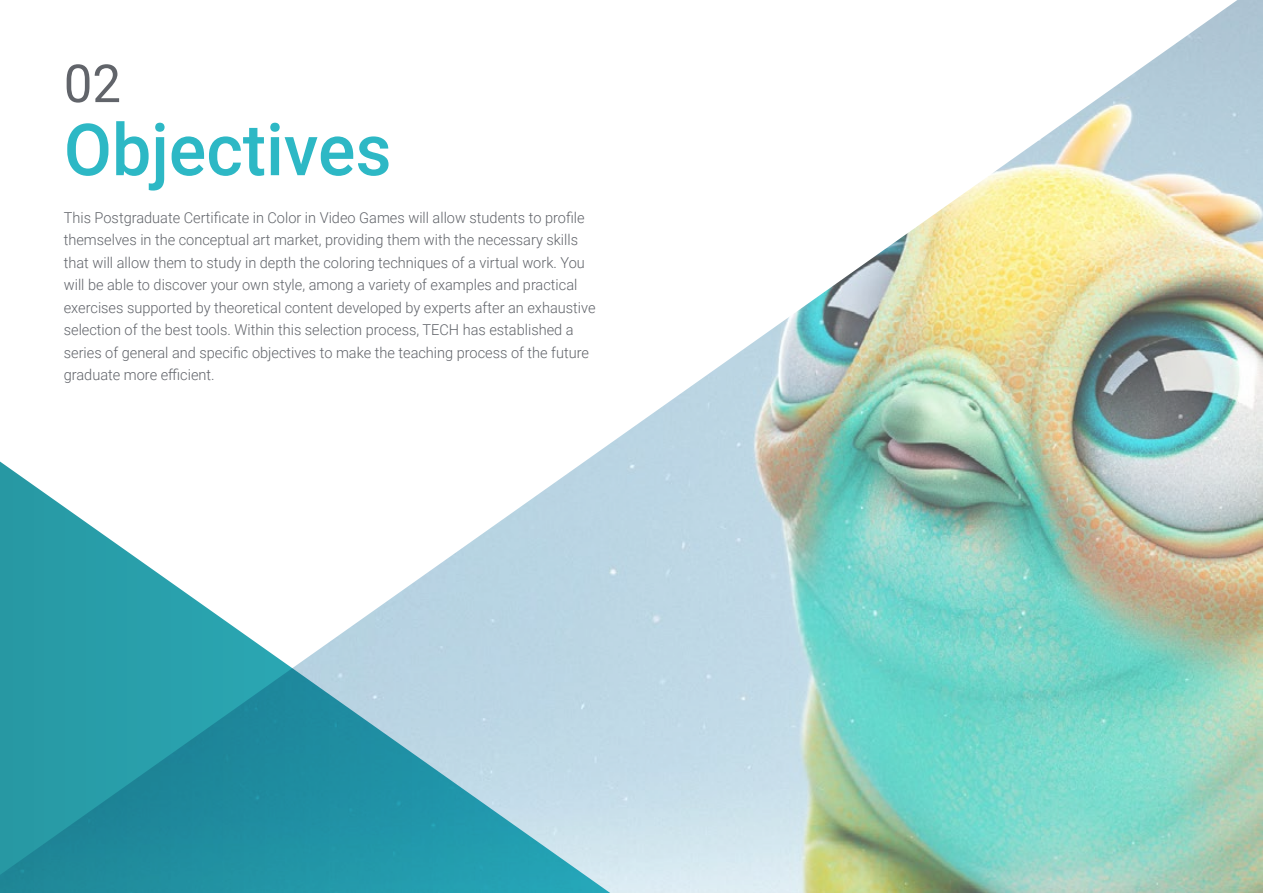
<style>
.page{position:relative;width:1263px;height:893px;background:#fff}
.page>*{position:absolute;margin:0;border:0;box-sizing:border-box;transform-origin:0 0}
.t1{font:500 72px "Roboto";color:#2db8c5}
.t2{font:52.5px "Roboto";color:#61646a}
.t3{font:300 15px/22.5px "Roboto";color:#61646a}
</style>
<div class="page">
<img style="left:607px;top:0;width:656px;height:893px">
<svg style="left:0;top:446px;width:640px;height:447px"></svg>
<h2 class="t2" style="left:64px;top:47px;width:59px">02</h2>
<h1 class="t1" style="left:64px;top:99px;width:329px">Objectives</h1>
<p class="t3" style="left:64px;top:206px;width:533px">This Postgraduate Certificate in Color in Video Games will allow students to profile themselves in the conceptual art market, providing them with the necessary skills that will allow them to study in depth the coloring techniques of a virtual work. You will be able to discover your own style, among a variety of examples and practical exercises supported by theoretical content developed by experts after an exhaustive selection of the best tools. Within this selection process, TECH has established a series of general and specific objectives to make the teaching process of the future graduate more efficient.</p>
</div>
